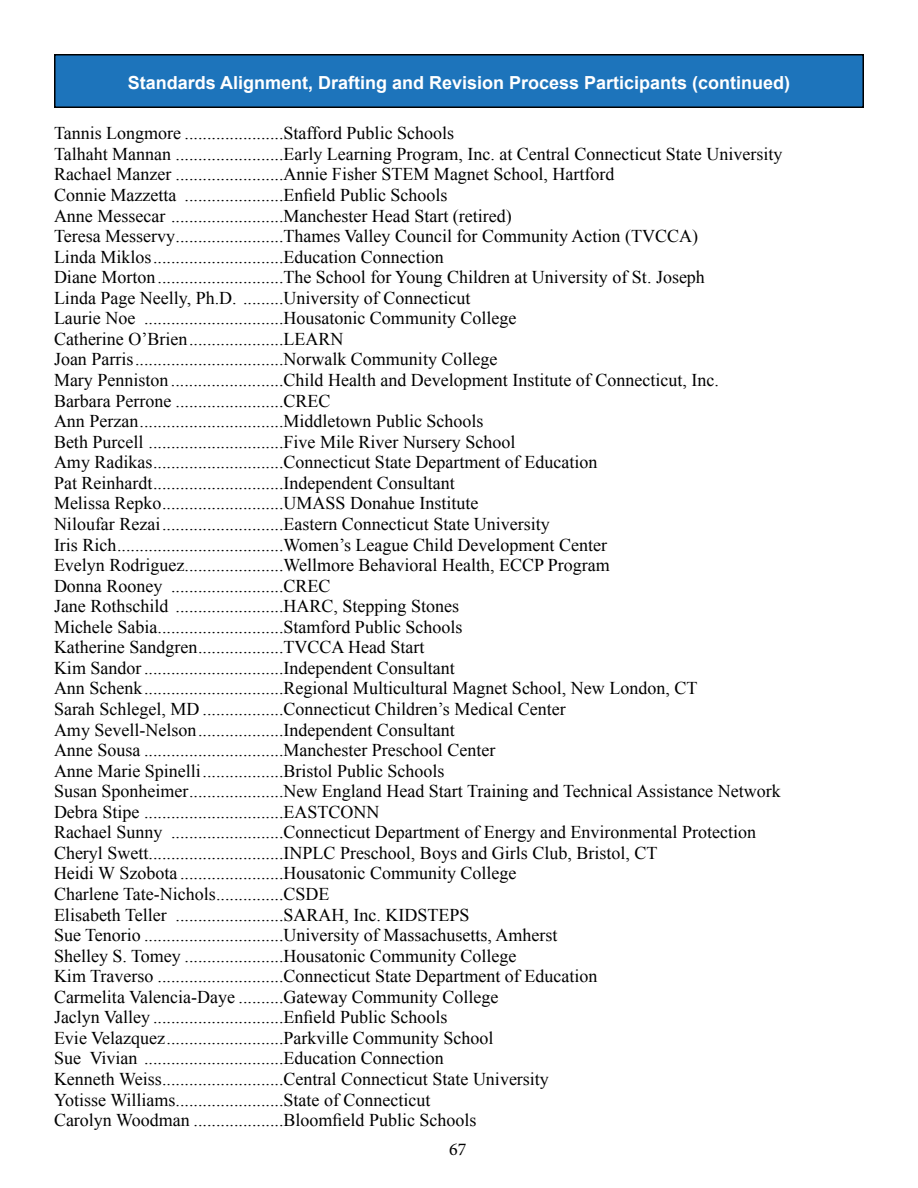
<style>
.page{position:relative;width:918px;height:1188px;background:#fff}
.page>*{position:absolute;margin:0;border:0;box-sizing:border-box;transform-origin:0 0}
.t1{font:18px/20.5px "Times New Roman";color:#000}
.t2{font:700 18px "Arial";color:#fff}
.t3{font:18px "Minion Pro";color:#000}
</style>
<div class="page">
<div style="left:55px;top:55px;width:808px;height:52px;background:#1d74bb"></div>
<div style="left:54px;top:54px;width:810px;height:54px;border:2px solid #000"></div>
<p class="t2" style="left:128px;top:71px;width:664px">Standards Alignment, Drafting and Revision Process Participants (continued)</p>
<p class="t1" style="left:54px;top:123px;width:730px">Tannis Longmore ......................Stafford Public Schools<br>Talhaht Mannan ........................Early Learning Program, Inc. at Central Connecticut State University Rachael Manzer ........................Annie Fisher STEM Magnet School, Hartford<br>Connie Mazzetta ......................Enfield Public Schools<br>Anne Messecar .........................Manchester Head Start (retired)<br>Teresa Messervy........................Thames Valley Council for Community Action (TVCCA)<br>Linda Miklos.............................Education Connection<br>Diane Morton............................The School for Young Children at University of St. Joseph<br>Linda Page Neelly, Ph.D. .........University of Connecticut<br>Laurie Noe ...............................Housatonic Community College<br>Catherine O’Brien.....................LEARN<br>Joan Parris.................................Norwalk Community College<br>Mary Penniston .........................Child Health and Development Institute of Connecticut, Inc.<br>Barbara Perrone ........................CREC<br>Ann Perzan................................Middletown Public Schools<br>Beth Purcell ..............................Five Mile River Nursery School<br>Amy Radikas.............................Connecticut State Department of Education<br>Pat Reinhardt.............................Independent Consultant<br>Melissa Repko...........................UMASS Donahue Institute<br>Niloufar Rezai...........................Eastern Connecticut State University<br>Iris Rich.....................................Women’s League Child Development Center<br>Evelyn Rodriguez......................Wellmore Behavioral Health, ECCP Program<br>Donna Rooney .........................CREC<br>Jane Rothschild ........................HARC, Stepping Stones<br>Michele Sabia............................Stamford Public Schools<br>Katherine Sandgren...................TVCCA Head Start<br>Kim Sandor...............................Independent Consultant<br>Ann Schenk...............................Regional Multicultural Magnet School, New London, CT<br>Sarah Schlegel, MD ..................Connecticut Children’s Medical Center<br>Amy Sevell-Nelson...................Independent Consultant<br>Anne Sousa ...............................Manchester Preschool Center<br>Anne Marie Spinelli..................Bristol Public Schools<br>Susan Sponheimer.....................New England Head Start Training and Technical Assistance Network Debra Stipe ...............................EASTCONN<br>Rachael Sunny .........................Connecticut Department of Energy and Environmental Protection Cheryl Swett..............................INPLC Preschool, Boys and Girls Club, Bristol, CT<br>Heidi W Szobota .......................Housatonic Community College<br>Charlene Tate-Nichols...............CSDE<br>Elisabeth Teller ........................SARAH, Inc. KIDSTEPS<br>Sue Tenorio ...............................University of Massachusetts, Amherst<br>Shelley S. Tomey ......................Housatonic Community College<br>Kim Traverso ............................Connecticut State Department of Education<br>Carmelita Valencia-Daye ..........Gateway Community College<br>Jaclyn Valley .............................Enfield Public Schools<br>Evie Velazquez..........................Parkville Community School<br>Sue Vivian ...............................Education Connection<br>Kenneth Weiss...........................Central Connecticut State University<br>Yotisse Williams........................State of Connecticut<br>Carolyn Woodman ....................Bloomfield Public Schools</p>
<p class="t3" style="left:449px;top:1137px;width:19px">67</p>
</div>
